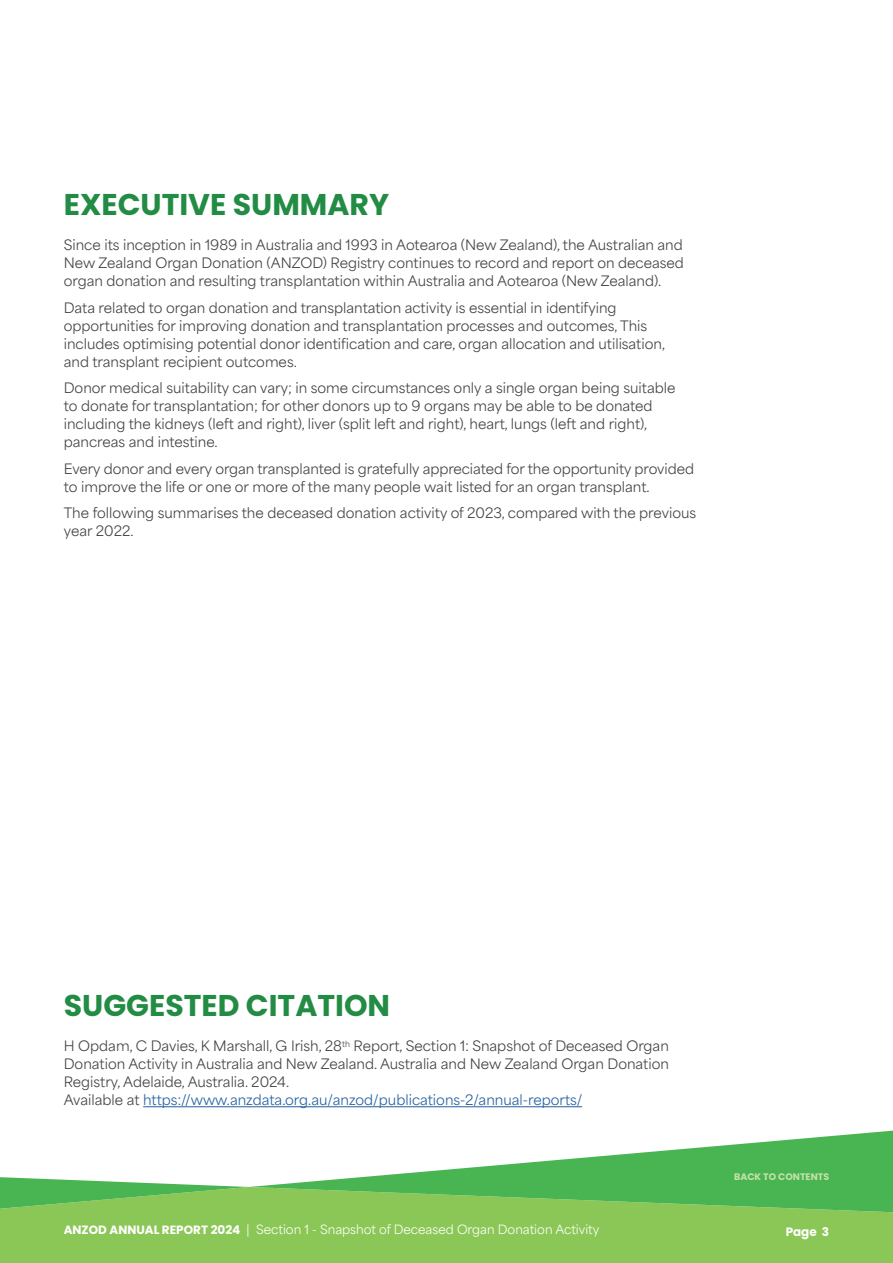
<style>
.page{position:relative;width:893px;height:1263px;background:#fff}
.page>*{position:absolute;margin:0;border:0;box-sizing:border-box;transform-origin:0 0}
.t1{font:700 30px "Poppins";color:#238c44}
.t2{font:13.5px/18px "Area Normal";color:#414042}
.t3{font:12px "Area Normal";color:#fff}
.t4{font:700 12px "Poppins";color:#fff}
.t5{font:700 9.45px "Poppins";color:#c6e1a8}
.s1{color:#215e9e}
.s2{font-family:"Poppins";font-weight:700}
</style>
<div class="page">
<svg style="left:0;top:1130px;width:893px;height:133px;fill:#8bc756"></svg>
<hr style="left:143px;top:1106px;width:439px;height:1px;background:#215e9e">
<h1 class="t1" style="left:64px;top:187px;width:327px">EXECUTIVE SUMMARY</h1>
<p class="t2" style="left:64px;top:234px;width:622px;text-align:justify">Since its inception in 1989 in Australia and 1993 in Aotearoa (New Zealand), the Australian and New Zealand Organ Donation (ANZOD) Registry continues to record and report on deceased organ donation and resulting transplantation within Australia and Aotearoa (New Zealand).</p>
<p class="t2" style="left:64px;top:297px;width:603px">Data related to organ donation and transplantation activity is essential in identifying opportunities for improving donation and transplantation processes and outcomes, This includes optimising potential donor identification and care, organ allocation and utilisation, and transplant recipient outcomes.</p>
<p class="t2" style="left:64px;top:377px;width:613px">Donor medical suitability can vary; in some circumstances only a single organ being suitable to donate for transplantation; for other donors up to 9 organs may be able to be donated including the kidneys (left and right), liver (split left and right), heart, lungs (left and right), pancreas and intestine.</p>
<p class="t2" style="left:64px;top:458px;width:632px">Every donor and every organ transplanted is gratefully appreciated for the opportunity provided to improve the life or one or more of the many people wait listed for an organ transplant.</p>
<p class="t2" style="left:64px;top:502px;width:634px">The following summarises the deceased donation activity of 2023, compared with the previous year 2022.</p>
<h1 class="t1" style="left:64px;top:988px;width:328px">SUGGESTED CITATION</h1>
<p class="t2" style="left:64px;top:1035px;width:607px">H Opdam, C Davies, K Marshall, G Irish, 28<sup>th</sup> Report, Section 1: Snapshot of Deceased Organ Donation Activity in Australia and New Zealand. Australia and New Zealand Organ Donation Registry, Adelaide, Australia. 2024.<br>Available at <span class="s1">https://www.anzdata.org.au/anzod/publications-2/annual-reports/</span></p>
<p class="t5" style="left:734px;top:1171px;width:96px">BACK TO CONTENTS</p>
<p class="t3" style="left:64px;top:1219px;width:537px"><span class="s2">ANZOD ANNUAL REPORT 2024</span> | Section 1 - Snapshot of Deceased Organ Donation Activity</p>
<p class="t4" style="left:786px;top:1225px;width:45px">Page 3</p>
</div>
